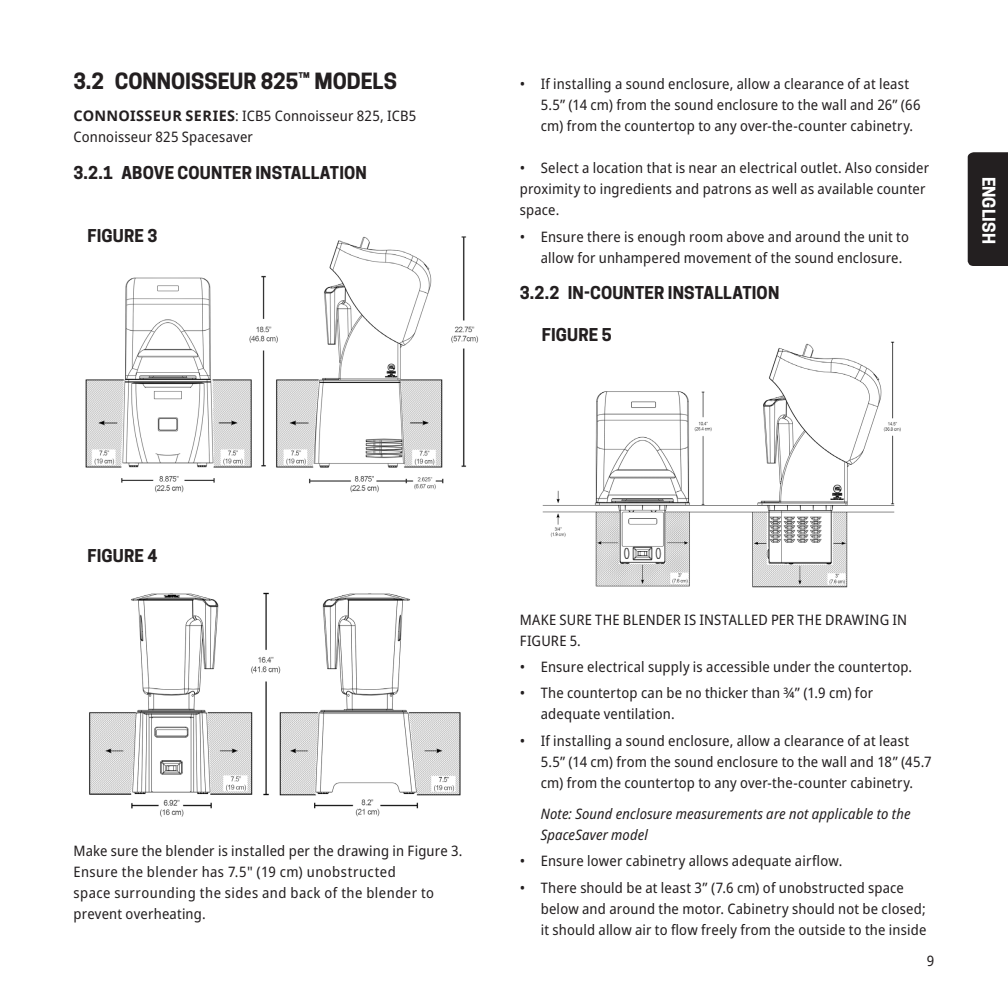
<style>
.page{position:relative;width:1008px;height:1008px;background:#fff}
.page>*{position:absolute;margin:0;border:0;box-sizing:border-box;transform-origin:0 0}
.Heading_4{font:700 21px "Cooper Hewitt";color:#231f20}
.Heading_5{font:700 16.62px "Cooper Hewitt";letter-spacing:.01em;color:#231f20}
.t1{font:700 16.62px "Cooper Hewitt";color:#fff}
.Body_Text{font:semi-condensed 14.35px/21px "Noto Sans";letter-spacing:.015em;color:#231f20}
.Bullets_-_Unordered{font:semi-condensed 14.35px/21px "Noto Sans";letter-spacing:.015em;color:#231f20}
.Note{font:italic semi-condensed 14.35px/21px "Noto Sans";letter-spacing:.015em;color:#231f20}
.Heading_5-2{font:semi-condensed 14.35px/21px "Noto Sans";letter-spacing:.01em;color:#231f20}
.s1{font-weight:700;font-stretch:normal}
</style>
<div class="page">
<div style="left:967px;top:152px;width:41px;height:114px;background:#231f20"></div>
<img style="left:85px;top:236px;width:393px;height:257px">
<img style="left:89px;top:592px;width:372px;height:225px">
<img style="left:542px;top:341px;width:359px;height:247px">
<p class="Heading_4" style="left:74px;top:69px;width:325px">3.2 CONNOISSEUR 825™ MODELS</p>
<p class="Body_Text" style="left:74px;top:105px;width:344px"><span class="s1">CONNOISSEUR SERIES</span>: ICB5 Connoisseur 825, ICB5<br>Connoisseur 825 Spacesaver</p>
<p class="Heading_5" style="left:74px;top:162px;width:295px">3.2.1 ABOVE COUNTER INSTALLATION</p>
<p class="Heading_5" style="left:88px;top:225px;width:71px">FIGURE 3</p>
<p class="Body_Text" style="left:541px;top:74px;width:381px;text-indent:-21px">• If installing a sound enclosure, allow a clearance of at least<br>5.5” (14 cm) from the sound enclosure to the wall and 26” (66 cm) from the countertop to any over-the-counter cabinetry.</p>
<p class="Body_Text" style="left:520px;top:158px;width:411px">• Select a location that is near an electrical outlet. Also consider proximity to ingredients and patrons as well as available counter space.</p>
<p class="Body_Text" style="left:541px;top:226px;width:370px;text-indent:-21px">• Ensure there is enough room above and around the unit to allow for unhampered movement of the sound enclosure.</p>
<p class="Heading_5" style="left:520px;top:283px;width:261px">3.2.2 IN-COUNTER INSTALLATION</p>
<p class="Heading_5" style="left:542px;top:325px;width:71px">FIGURE 5</p>
<p class="t1" style="left:998px;top:177px;width:68px;rotate:90deg">ENGLISH</p>
<p class="Heading_5" style="left:88px;top:546px;width:71px">FIGURE 4</p>
<p class="Body_Text" style="left:74px;top:840px;width:391px">Make sure the blender is installed per the drawing in Figure 3.<br>Ensure the blender has 7.5" (19 cm) unobstructed<br>space surrounding the sides and back of the blender to prevent overheating.</p>
<p class="Heading_5-2" style="left:520px;top:609px;width:389px">MAKE SURE THE BLENDER IS INSTALLED PER THE DRAWING IN<br>FIGURE 5.</p>
<p class="Body_Text" style="left:520px;top:657px;width:394px">• Ensure electrical supply is accessible under the countertop.</p>
<p class="Body_Text" style="left:541px;top:683px;width:334px;text-indent:-21px">• The countertop can be no thicker than ¾” (1.9 cm) for adequate ventilation.</p>
<p class="Body_Text" style="left:541px;top:730px;width:392px;text-indent:-21px">• If installing a sound enclosure, allow a clearance of at least<br>5.5” (14 cm) from the sound enclosure to the wall and 18” (45.7 cm) from the countertop to any over-the-counter cabinetry.</p>
<p class="Note" style="left:541px;top:804px;width:371px">Note: Sound enclosure measurements are not applicable to the<br>SpaceSaver model</p>
<p class="Body_Text" style="left:520px;top:851px;width:324px">• Ensure lower cabinetry allows adequate airflow.</p>
<p class="Bullets_-_Unordered" style="left:541px;top:877px;width:387px;text-indent:-21px">• There should be at least 3” (7.6 cm) of unobstructed space below and around the motor. Cabinetry should not be closed; it should allow air to flow freely from the outside to the inside</p>
<p class="Body_Text" style="left:927px;top:951px;width:9px">9</p>
</div>
